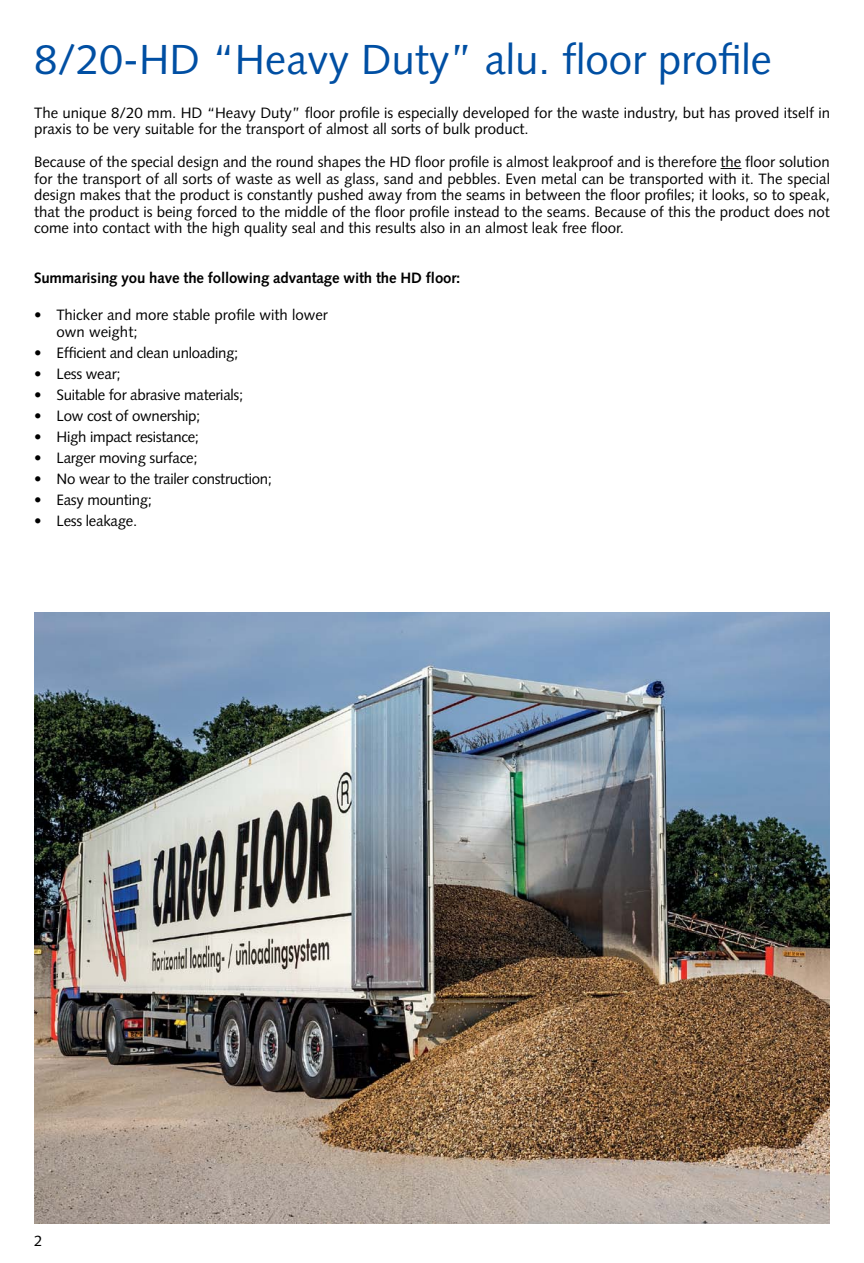
<style>
.page{position:relative;width:864px;height:1263px;background:#fff}
.page>*{position:absolute;margin:0;border:0;box-sizing:border-box;transform-origin:0 0}
.t1{font:42px "Syntax";color:#004fa3}
.t2{font:15px/16.5px "Syntax";color:#000}
.t3{font:15px "Syntax";letter-spacing:-.02em;color:#000}
.t4{font:700 15px "Syntax";letter-spacing:-.01em;color:#000}
</style>
<div class="page">
<svg style="left:720px;top:168px;width:21px;height:1px"></svg>
<img style="left:34px;top:612px;width:795px;height:611px">
<h1 class="t1" style="left:34px;top:35px;width:739px">8/20-HD “Heavy Duty” alu. floor profile</h1>
<p class="t2" style="left:34px;top:104px;width:797px">The unique 8/20 mm. HD “Heavy Duty” floor profile is especially developed for the waste industry, but has proved itself in praxis to be very suitable for the transport of almost all sorts of bulk product.</p>
<p class="t2" style="left:34px;top:154px;width:797px;text-align:justify">Because of the special design and the round shapes the HD floor profile is almost leakproof and is therefore the floor solution for the transport of all sorts of waste as well as glass, sand and pebbles. Even metal can be transported with it. The special design makes that the product is constantly pushed away from the seams in between the floor profiles; it looks, so to speak, that the product is being forced to the middle of the floor profile instead to the seams. Because of this the product does not come into contact with the high quality seal and this results also in an almost leak free floor.</p>
<p class="t4" style="left:34px;top:269px;width:427px">Summarising you have the following advantage with the HD floor:</p>
<p class="t2" style="left:57px;top:307px;width:273px;text-indent:-23px">• Thicker and more stable profile with lower own weight;</p>
<p class="t3" style="left:34px;top:343px;width:206px">• Efficient and clean unloading;</p>
<p class="t3" style="left:34px;top:364px;width:88px">• Less wear;</p>
<p class="t3" style="left:34px;top:385px;width:211px">• Suitable for abrasive materials;</p>
<p class="t3" style="left:34px;top:406px;width:168px">• Low cost of ownership;</p>
<p class="t3" style="left:34px;top:427px;width:166px">• High impact resistance;</p>
<p class="t3" style="left:34px;top:448px;width:165px">• Larger moving surface;</p>
<p class="t3" style="left:34px;top:469px;width:239px">• No wear to the trailer construction;</p>
<p class="t3" style="left:34px;top:490px;width:119px">• Easy mounting;</p>
<p class="t3" style="left:34px;top:511px;width:105px">• Less leakage.</p>
<p class="t2" style="left:34px;top:1233px;width:10px">2</p>
</div>
